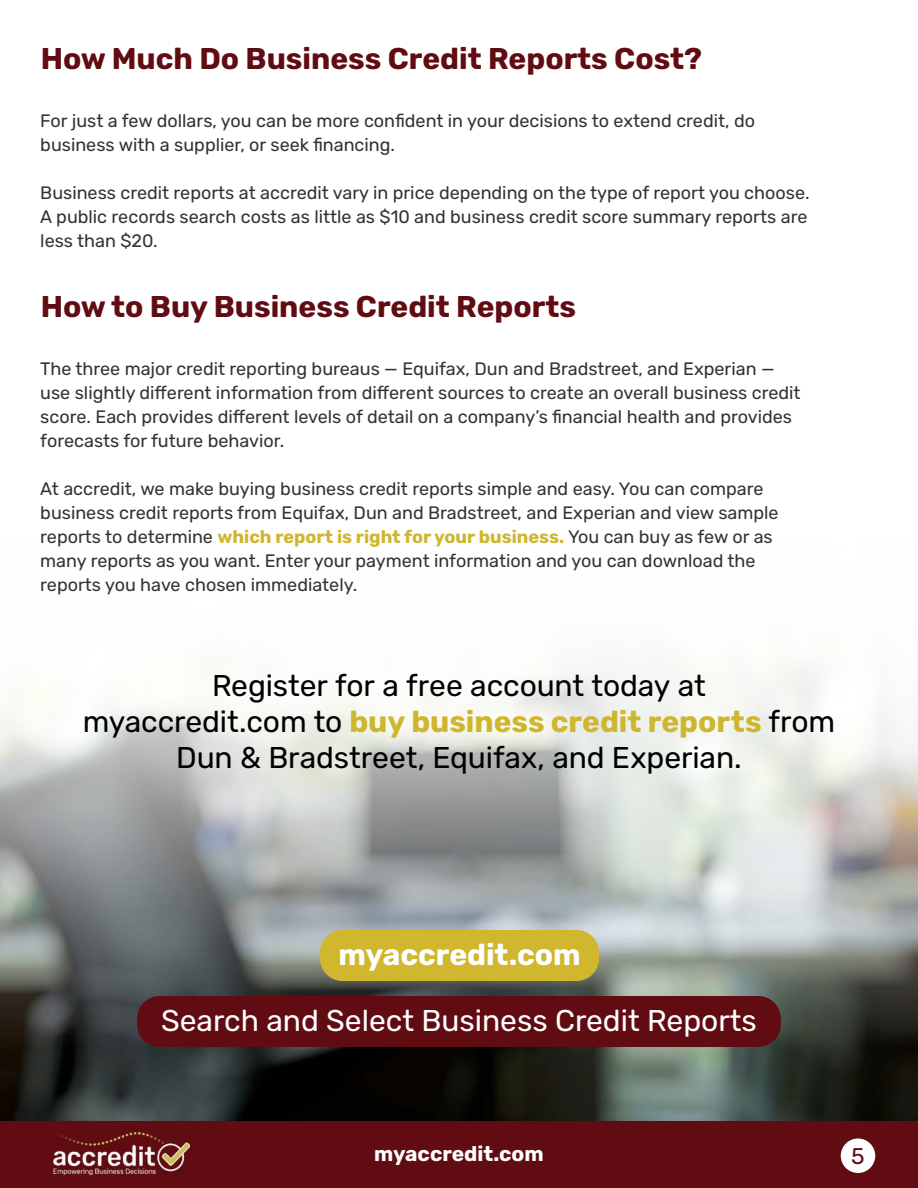
<style>
.page{position:relative;width:918px;height:1188px;background:#fff}
.page>*{position:absolute;margin:0;border:0;box-sizing:border-box;transform-origin:0 0}
.t1{font:30px/36px "Rubik";letter-spacing:-.005em;color:#000101;text-align:center}
.t2{font:700 30px "Rubik";color:#600c12}
.t3{font:30px "Rubik";color:#fff}
.t4{font:700 30px "Rubik";color:#fff}
.t5{font:22.65px "Rubik";color:#600c12}
.t6{font:700 21px "Rubik";color:#fff}
.t7{font:18px/24px "Rubik";color:#333}
.s1{font-weight:700;color:#cfb62f}
</style>
<div class="page">
<div style="left:0;top:1120px;width:918px;height:68px;background:#600c12"></div>
<div style="left:841px;top:1138px;width:34px;height:35px;background:#fff;border-radius:50%"></div>
<img style="left:53px;top:1133px;width:137px;height:41px">
<img style="left:0;top:662px;width:918px;height:458px">
<div style="left:320px;top:930px;width:279px;height:51px;background:#d0b72e;border-radius:22px"></div>
<div style="left:137px;top:996px;width:644px;height:51px;background:#600c12;border-radius:22px"></div>
<h1 class="t2" style="left:41px;top:41px;width:663px">How Much Do Business Credit Reports Cost?</h1>
<p class="t7" style="left:40px;top:109px;width:716px">For just a few dollars, you can be more confident in your decisions to extend credit, do business with a supplier, or seek financing.</p>
<p class="t7" style="left:40px;top:181px;width:771px">Business credit reports at accredit vary in price depending on the type of report you choose.<br>A public records search costs as little as $10 and business credit score summary reports are less than $20.</p>
<h1 class="t2" style="left:41px;top:289px;width:537px">How to Buy Business Credit Reports</h1>
<p class="t7" style="left:40px;top:357px;width:762px">The three major credit reporting bureaus — Equifax, Dun and Bradstreet, and Experian — use slightly different information from different sources to create an overall business credit score. Each provides different levels of detail on a company’s financial health and provides forecasts for future behavior.</p>
<p class="t7" style="left:40px;top:477px;width:740px">At accredit, we make buying business credit reports simple and easy. You can compare business credit reports from Equifax, Dun and Bradstreet, and Experian and view sample reports to determine <span class="s1">which report is right for your business.</span> You can buy as few or as many reports as you want. Enter your payment information and you can download the reports you have chosen immediately.</p>
<h1 class="t1" style="left:83px;top:669px;width:754px">Register for a free account today at<br>myaccredit.com to <span class="s1">buy business credit reports</span> from<br>Dun &amp; Bradstreet, Equifax, and Experian.</h1>
<h1 class="t4" style="left:339px;top:937px;width:243px">myaccredit.com</h1>
<h1 class="t3" style="left:161px;top:1003px;width:597px">Search and Select Business Credit Reports</h1>
<p class="t6" style="left:374px;top:1142px;width:171px">myaccredit.com</p>
<p class="t5" style="left:851px;top:1143px;width:15px">5</p>
</div>
